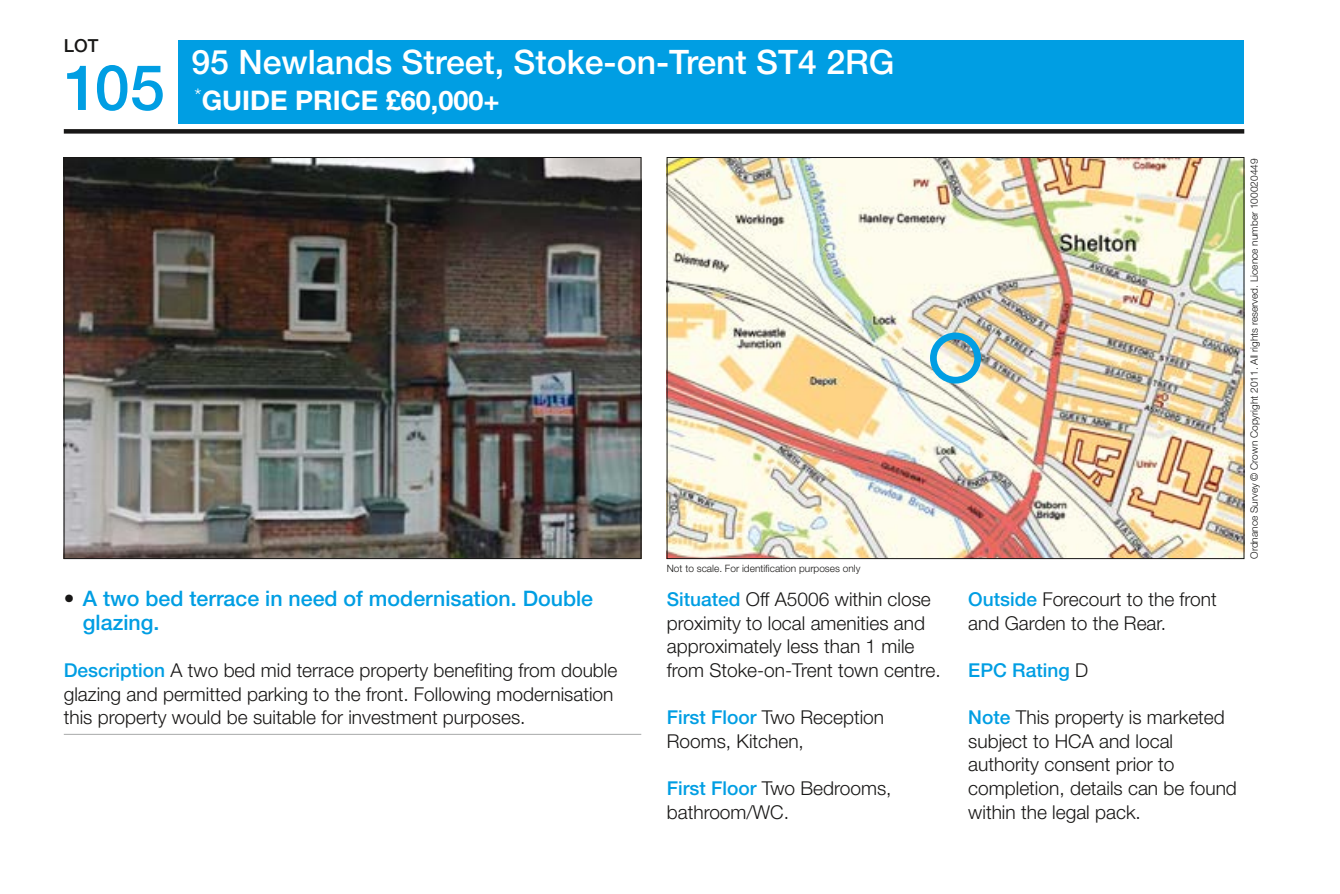
<style>
.page{position:relative;width:1340px;height:894px;background:#fff}
.page>*{position:absolute;margin:0;border:0;box-sizing:border-box;transform-origin:0 0}
.t1{font:500 63px "Helvetica Neue LT Std";color:#009ee3}
.t2{font:500 33.75px "Helvetica Neue LT Std";color:#fff}
.t3{font:700 27px "Helvetica Neue LT Std";color:#fff}
.t4{font:500 21.38px/23.6px "Helvetica Neue LT Std";color:#009ee3}
.t5{font:300 19.12px/23.6px "Helvetica Neue LT Std";color:#181716}
.t6{font:500 19.12px "Helvetica Neue LT Std";color:#009ee3}
.t7{font:500 18px "Helvetica Neue LT Std";color:#181716}
.t8{font:300 10.12px "Helvetica Neue LT Std";color:#181716}
.s1{color:#181716}
.s2{font-weight:500;color:#009ee3}
.s3{font-weight:300;color:#181716}
</style>
<div class="page">
<div style="left:179px;top:40px;width:1065px;height:83px;background:#009ee3"></div>
<div style="left:64px;top:129px;width:1180px;height:5px;background:#181716"></div>
<img style="left:66px;top:159px;width:573px;height:398px">
<img style="left:668px;top:159px;width:574px;height:398px">
<hr style="left:64px;top:734px;width:577px;height:1px;background:#b1b2b3">
<div style="left:930px;top:333px;width:51px;height:51px;border:7px solid #009ee3;border-radius:50%"></div>
<p class="t7" style="left:64px;top:35px;width:36px">LOT</p>
<h1 class="t1" style="left:64px;top:50px;width:103px">105</h1>
<h2 class="t2" style="left:191px;top:42px;width:704px">95 Newlands Street, Stoke-on-Trent ST4 2RG</h2>
<h3 class="t3" style="left:195px;top:84px;width:306px"><sup>*</sup>GUIDE PRICE £60,000+</h3>
<p class="t8" style="left:666px;top:563px;width:195px">Not to scale. For identification purposes only</p>
<p class="t4" style="left:83px;top:586px;width:512px;text-indent:-19px"><span class="s1">•</span> A two bed terrace in need of modernisation. Double glazing.</p>
<p class="t5" style="left:64px;top:658px;width:555px"><span class="s2">Description</span> A two bed mid terrace property benefiting from double glazing and permitted parking to the front. Following modernisation this property would be suitable for investment purposes.</p>
<p class="t5" style="left:667px;top:587px;width:275px"><span class="s2">Situated</span> Off A5006 within close proximity to local amenities and approximately less than 1 mile from Stoke-on-Trent town centre.</p>
<p class="t5" style="left:667px;top:705px;width:219px"><span class="s2">First Floor</span> Two Reception<br>Rooms, Kitchen,</p>
<p class="t5" style="left:667px;top:776px;width:226px"><span class="s2">First Floor</span> Two Bedrooms, bathroom/WC.</p>
<p class="t5" style="left:968px;top:587px;width:250px"><span class="s2">Outside</span> Forecourt to the front and Garden to the Rear.</p>
<p class="t6" style="left:968px;top:659px;width:121px">EPC Rating <span class="s3">D</span></p>
<p class="t5" style="left:968px;top:705px;width:270px"><span class="s2">Note</span> This property is marketed subject to HCA and local authority consent prior to completion, details can be found within the legal pack.</p>
<p class="t8" style="left:1248px;top:559px;width:402px;rotate:-90deg">Ordnance Survey © Crown Copyright 2011. All rights reserved. Licence number 100020449</p>
</div>
